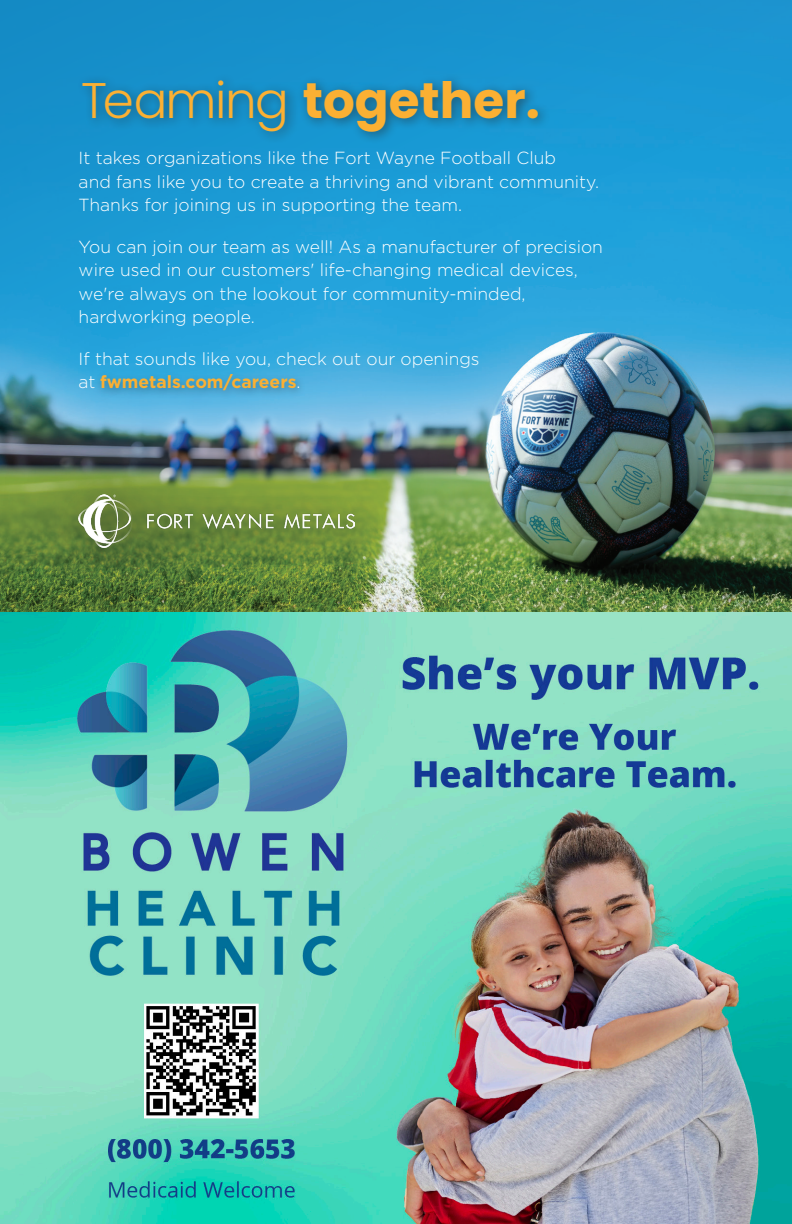
<style>
.page{position:relative;width:792px;height:1224px;background:#fff}
.page>*{position:absolute;margin:0;border:0;box-sizing:border-box;transform-origin:0 0}
.t1{font:700 50px "Poppins";color:#fbb033}
.t2{font:300 17.6px/23.6px "Gotham";color:#fff}
.t3{font:700 17.6px "Gotham";color:#fbb033}
.s1{font-weight:300}
.s2{font-weight:300;color:#fff}
</style>
<div class="page">
<img style="left:0;top:469px;width:792px;height:755px">
<svg style="left:0;top:0;width:792px;height:469px;background:#2a9acd"></svg>
<img style="left:2px;top:416px;width:425px;height:196px">
<img style="left:79px;top:494px;width:275px;height:54px">
<div style="left:76px;top:73px;width:475px;height:72px;background:#231f20;opacity:.5"></div>
<div style="left:95px;top:369px;width:211px;height:31px;background:#231f20;opacity:.35"></div>
<svg style="left:0;top:635px;width:4px;height:13px"></svg>
<svg style="left:791px;top:635px;width:1px;height:13px"></svg>
<p class="t1" style="left:81px;top:71px;width:460px"><span class="s1">Teaming</span> together.</p>
<p class="t2" style="left:79px;top:146px;width:522px">It takes organizations like the Fort Wayne Football Club<br>and fans like you to create a thriving and vibrant community.<br>Thanks for joining us in supporting the team.</p>
<p class="t2" style="left:79px;top:234px;width:526px">You can join our team as well! As a manufacturer of precision wire used in our customers' life-changing medical devices, we're always on the lookout for community-minded, hardworking people.</p>
<p class="t2" style="left:79px;top:346px;width:403px">If that sounds like you, check out our openings</p>
<p class="t3" style="left:79px;top:371px;width:223px"><span class="s2">at</span> fwmetals.com/careers<span class="s2">.</span></p>
</div>
